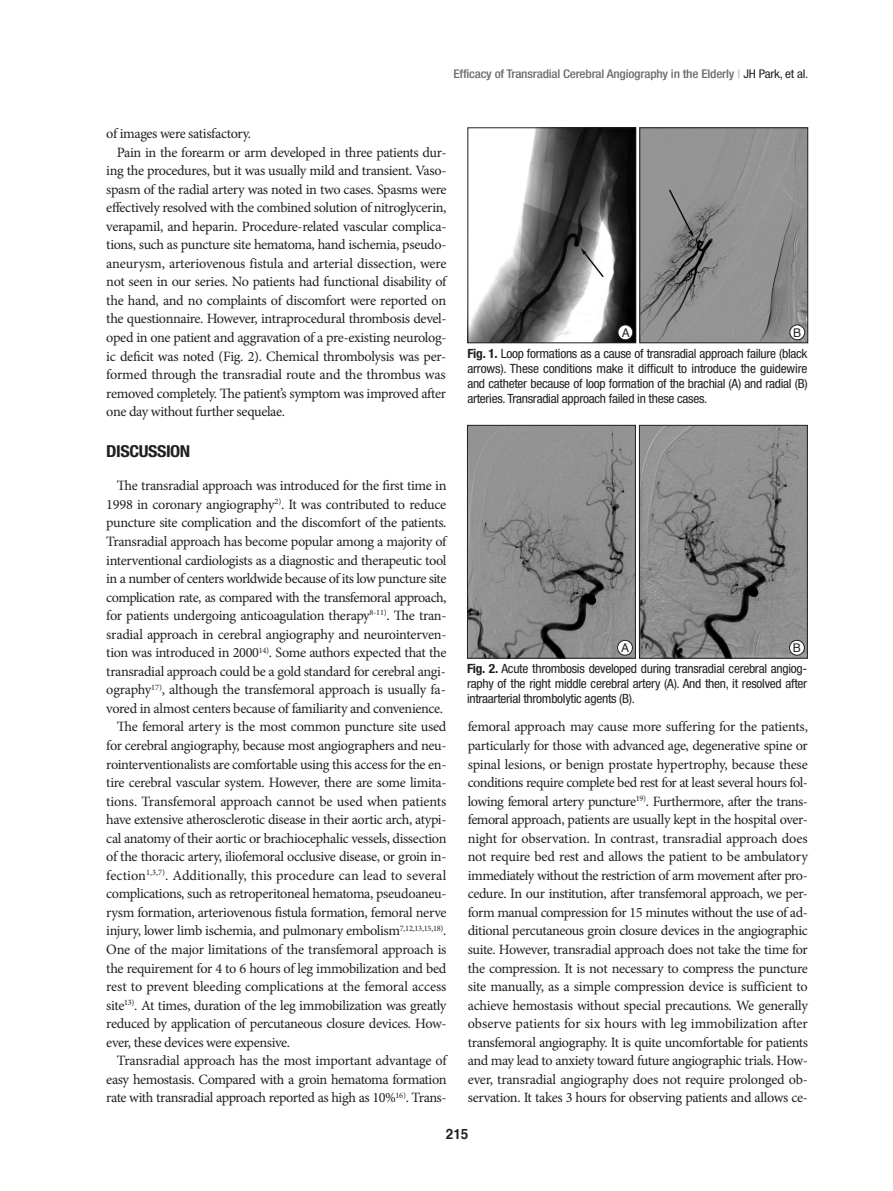
<style>
.page{position:relative;width:893px;height:1191px;background:#fff}
.page>*{position:absolute;margin:0;border:0;box-sizing:border-box;transform-origin:0 0}
.중제_JKNS{font:700 condensed 16.5px "Helvetica Neue LT Std";letter-spacing:-.025em;color:#231f20;scale:1.1 1}
.본문_JKNS{font:14.25px/18.6px "Minion Pro";letter-spacing:-.025em;color:#231f20;text-align:justify}
.t1{font:700 14.25px "Helvetica";color:#231f20;scale:.95 1}
.사진설명_JKNS{font:condensed 12.75px/15px "Helvetica Neue LT Std";letter-spacing:-.02em;color:#231f20;text-align:justify;scale:1.05 1}
.런닝_JKNS{font:500 condensed 12px "Helvetica Neue LT Std";letter-spacing:-.015em;color:#6c6d70;scale:1.1 1}
.t2{font:12px "Helvetica";color:#231f20}
.s1{color:#bcbdc0}
.s2{font-weight:400;color:#231f20}
.s3{font-weight:700}
</style>
<div class="page">
<img style="left:470px;top:130px;width:164px;height:211px">
<div style="left:468px;top:128px;width:168px;height:215px;border:1px solid #231f20"></div>
<img style="left:469px;top:427px;width:165px;height:229px">
<div style="left:467px;top:425px;width:169px;height:233px;border:1px solid #231f20"></div>
<img style="left:642px;top:130px;width:164px;height:211px">
<div style="left:640px;top:128px;width:168px;height:215px;border:1px solid #231f20"></div>
<img style="left:641px;top:427px;width:164px;height:229px">
<div style="left:639px;top:425px;width:168px;height:233px;border:1px solid #231f20"></div>
<div style="left:790px;top:325px;width:15px;height:15px;background:#fff;border-radius:50%"></div>
<div style="left:790px;top:325px;width:15px;height:15px;border:1px solid #231f20;border-radius:50%"></div>
<div style="left:789px;top:640px;width:15px;height:15px;background:#fff;border-radius:50%"></div>
<div style="left:789px;top:640px;width:15px;height:15px;border:1px solid #231f20;border-radius:50%"></div>
<div style="left:618px;top:325px;width:15px;height:15px;background:#fff;border-radius:50%"></div>
<div style="left:618px;top:325px;width:15px;height:15px;border:1px solid #231f20;border-radius:50%"></div>
<div style="left:618px;top:640px;width:14px;height:15px;background:#fff;border-radius:50%"></div>
<div style="left:617px;top:640px;width:16px;height:15px;border:1px solid #231f20;border-radius:50%"></div>
<p class="런닝_JKNS" style="left:453px;top:67px;width:324px">Efficacy of Transradial Cerebral Angiography in the Elderly <span class="s1">|</span> <span class="s2">JH Park, et al.</span></p>
<p class="본문_JKNS" style="left:106px;top:124px;width:146px">of images were satisfactory.</p>
<p class="본문_JKNS" style="left:106px;top:143px;width:342px;text-indent:11px">Pain in the forearm or arm developed in three patients dur&shy;ing the procedures, but it was usually mild and transient. Vaso&shy;spasm of the radial artery was noted in two cases. Spasms were effectively resolved with the combined solution of nitroglycerin, verapamil, and heparin. Procedure-related vascular complica&shy;tions, such as puncture site hematoma, hand ischemia, pseudo&shy;aneurysm, arteriovenous fistula and arterial dissection, were not seen in our series. No patients had functional disability of the hand, and no complaints of discomfort were reported on the questionnaire. However, intraprocedural thrombosis devel&shy;oped in one patient and aggravation of a pre-existing neurolog&shy;ic deficit was noted (Fig. 2). Chemical thrombolysis was per&shy;formed through the transradial route and the thrombus was removed completely. The patient’s symptom was improved after one day without further sequelae.</p>
<p class="중제_JKNS" style="left:106px;top:441px;width:78px">DISCUSSION</p>
<p class="본문_JKNS" style="left:106px;top:476px;width:342px;text-indent:11px">The transradial approach was introduced for the first time in 1998 in coronary angiography<sup>2)</sup>. It was contributed to reduce puncture site complication and the discomfort of the patients.<br>Transradial approach has become popular among a majority of interventional cardiologists as a diagnostic and therapeutic tool in a number of centers worldwide because of its low puncture site complication rate, as compared with the transfemoral approach, for patients undergoing anticoagulation therapy<sup>8-11)</sup>. The tran&shy;sradial approach in cerebral angiography and neurointerven&shy;tion was introduced in 2000<sup>14)</sup>. Some authors expected that the transradial approach could be a gold standard for cerebral angi&shy;ography<sup>17)</sup>, although the transfemoral approach is usually fa&shy;vored in almost centers because of familiarity and convenience.</p>
<p class="본문_JKNS" style="left:106px;top:717px;width:342px;text-indent:11px">The femoral artery is the most common puncture site used for cerebral angiography, because most angiographers and neu&shy;rointerventionalists are comfortable using this access for the en&shy;tire cerebral vascular system. However, there are some limita&shy;tions. Transfemoral approach cannot be used when patients have extensive atherosclerotic disease in their aortic arch, atypi&shy;cal anatomy of their aortic or brachiocephalic vessels, dissection of the thoracic artery, iliofemoral occlusive disease, or groin in&shy;fection<sup>1,3,7)</sup>. Additionally, this procedure can lead to several complications, such as retroperitoneal hematoma, pseudoaneu&shy;rysm formation, arteriovenous fistula formation, femoral nerve injury, lower limb ischemia, and pulmonary embolism<sup>7,12,13,15,18)</sup>.<br>One of the major limitations of the transfemoral approach is the requirement for 4 to 6 hours of leg immobilization and bed rest to prevent bleeding complications at the femoral access site<sup>13)</sup>. At times, duration of the leg immobilization was greatly reduced by application of percutaneous closure devices. How&shy;ever, these devices were expensive.</p>
<p class="본문_JKNS" style="left:106px;top:1051px;width:342px;text-indent:11px">Transradial approach has the most important advantage of easy hemostasis. Compared with a groin hematoma formation rate with transradial approach reported as high as 10%<sup>16)</sup>. Trans-</p>
<p class="t2" style="left:622px;top:323px;width:10px">A</p>
<p class="t2" style="left:793px;top:323px;width:10px">B</p>
<p class="사진설명_JKNS" style="left:467px;top:346px;width:326px"><span class="s3">Fig. 1.</span> Loop formations as a cause of transradial approach failure (black arrows). These conditions make it difficult to introduce the guidewire and catheter because of loop formation of the brachial (A) and radial (B) arteries. Transradial approach failed in these cases.</p>
<p class="t2" style="left:621px;top:638px;width:10px">A</p>
<p class="t2" style="left:793px;top:638px;width:10px">B</p>
<p class="사진설명_JKNS" style="left:467px;top:661px;width:325px"><span class="s3">Fig. 2.</span> Acute thrombosis developed during transradial cerebral angiog&shy;raphy of the right middle cerebral artery (A). And then, it resolved after intraarterial thrombolytic agents (B).</p>
<p class="본문_JKNS" style="left:468px;top:717px;width:342px">femoral approach may cause more suffering for the patients, particularly for those with advanced age, degenerative spine or spinal lesions, or benign prostate hypertrophy, because these conditions require complete bed rest for at least several hours fol&shy;lowing femoral artery puncture<sup>19)</sup>. Furthermore, after the trans&shy;femoral approach, patients are usually kept in the hospital over&shy;night for observation. In contrast, transradial approach does not require bed rest and allows the patient to be ambulatory immediately without the restriction of arm movement after pro&shy;cedure. In our institution, after transfemoral approach, we per&shy;form manual compression for 15 minutes without the use of ad&shy;ditional percutaneous groin closure devices in the angiographic suite. However, transradial approach does not take the time for the compression. It is not necessary to compress the puncture site manually, as a simple compression device is sufficient to achieve hemostasis without special precautions. We generally observe patients for six hours with leg immobilization after transfemoral angiography. It is quite uncomfortable for patients and may lead to anxiety toward future angiographic trials. How&shy;ever, transradial angiography does not require prolonged ob&shy;servation. It takes 3 hours for observing patients and allows ce-</p>
<p class="t1" style="left:446px;top:1123px;width:25px">215</p>
</div>
